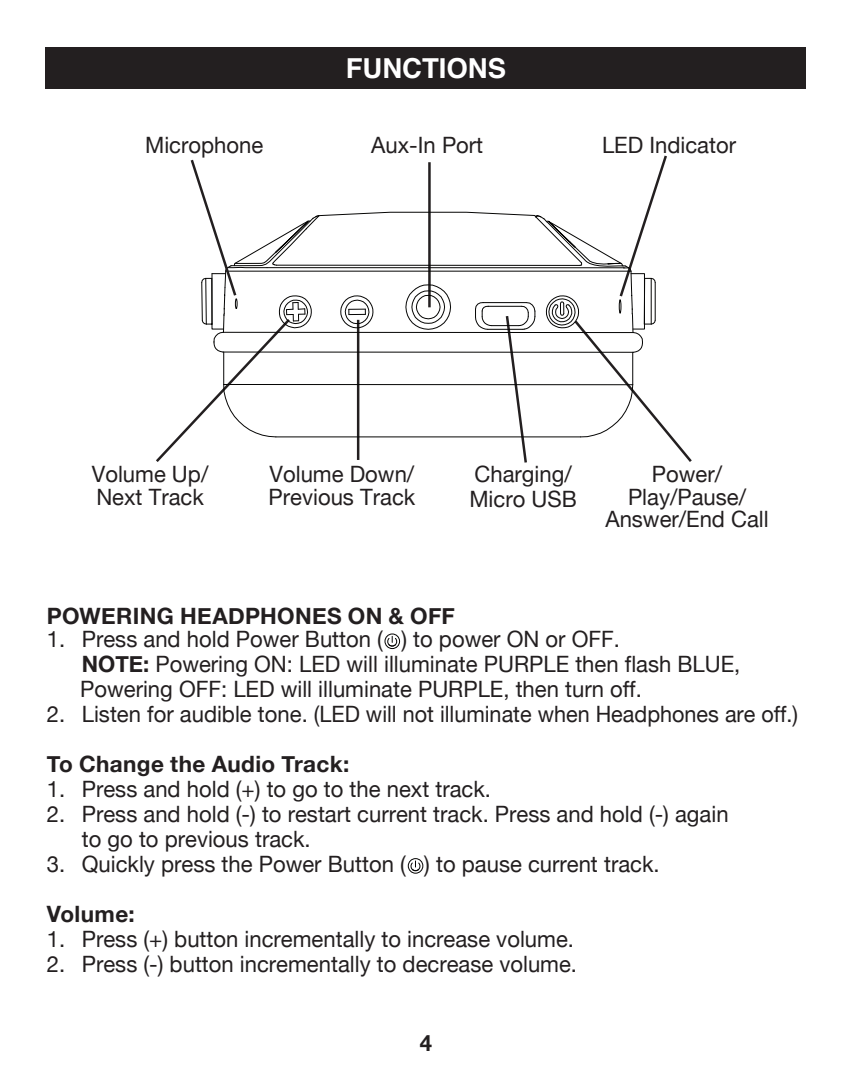
<style>
.page{position:relative;width:852px;height:1065px;background:#fff}
.page>*{position:absolute;margin:0;border:0;box-sizing:border-box;transform-origin:0 0}
.t1{font:700 27.5px "Helvetica";color:#fff}
.t2{font:22.5px/25px "Helvetica Neue";color:#231f20}
.t3{font:700 22.5px "Helvetica Neue";letter-spacing:.015em;color:#231f20}
.s1{font-weight:700}
</style>
<div class="page">
<div style="left:46px;top:47px;width:760px;height:42px;background:#231f20"></div>
<svg style="left:156px;top:155px;width:536px;height:308px"></svg>
<svg style="left:387px;top:636px;width:10px;height:11px"></svg>
<div style="left:384px;top:633px;width:16px;height:16px;border:1px solid #060504;border-radius:50%"></div>
<svg style="left:410px;top:860px;width:10px;height:12px"></svg>
<div style="left:408px;top:857px;width:15px;height:16px;border:1px solid #060504;border-radius:50%"></div>
<p class="t2" style="left:145px;top:134px;width:120px">Microphone</p>
<p class="t1" style="left:346px;top:46px;width:162px">FUNCTIONS</p>
<p class="t2" style="left:371px;top:134px;width:113px">Aux-In Port</p>
<p class="t2" style="left:602px;top:134px;width:135px">LED Indicator</p>
<p class="t2" style="left:92px;top:464px;width:118px;line-height:22.5px">Volume Up/<br>Next Track</p>
<p class="t2" style="left:268px;top:464px;width:148px;line-height:22.5px">Volume Down/<br>Previous Track</p>
<p class="t2" style="left:469px;top:462px;width:109px">Charging/<br>Micro USB</p>
<p class="t2" style="left:605px;top:464px;width:165px;line-height:22.5px;text-align:center">Power/<br>Play/Pause/<br>Answer/End Call</p>
<p class="t3" style="left:47px;top:598px;width:416px">POWERING HEADPHONES ON &amp; OFF  </p>
<p class="t2" style="left:80px;top:627px;width:661px;text-indent:-33px">1. Press and hold Power Button ( ) to power ON or OFF.<br><span class="s1">NOTE:</span> Powering ON: LED will illuminate PURPLE then flash BLUE,<br>Powering OFF: LED will illuminate PURPLE, then turn off.</p>
<p class="t2" style="left:47px;top:702px;width:753px">2. Listen for audible tone. (LED will not illuminate when Headphones are off.)</p>
<p class="t3" style="left:47px;top:746px;width:304px">To Change the Audio Track:</p>
<p class="t2" style="left:47px;top:777px;width:445px">1. Press and hold (+) to go to the next track.</p>
<p class="t2" style="left:82px;top:802px;width:648px;text-indent:-35px">2. Press and hold (-) to restart current track. Press and hold (-) again to go to previous track.</p>
<p class="t2" style="left:47px;top:852px;width:614px">3. Quickly press the Power Button ( ) to pause current track.</p>
<p class="t3" style="left:47px;top:896px;width:89px">Volume:</p>
<p class="t2" style="left:47px;top:927px;width:528px">1. Press (+) button incrementally to increase volume.</p>
<p class="t2" style="left:47px;top:952px;width:532px">2. Press (-) button incrementally to decrease volume.</p>
<p class="t3" style="left:420px;top:1025px;width:14px">4</p>
</div>
